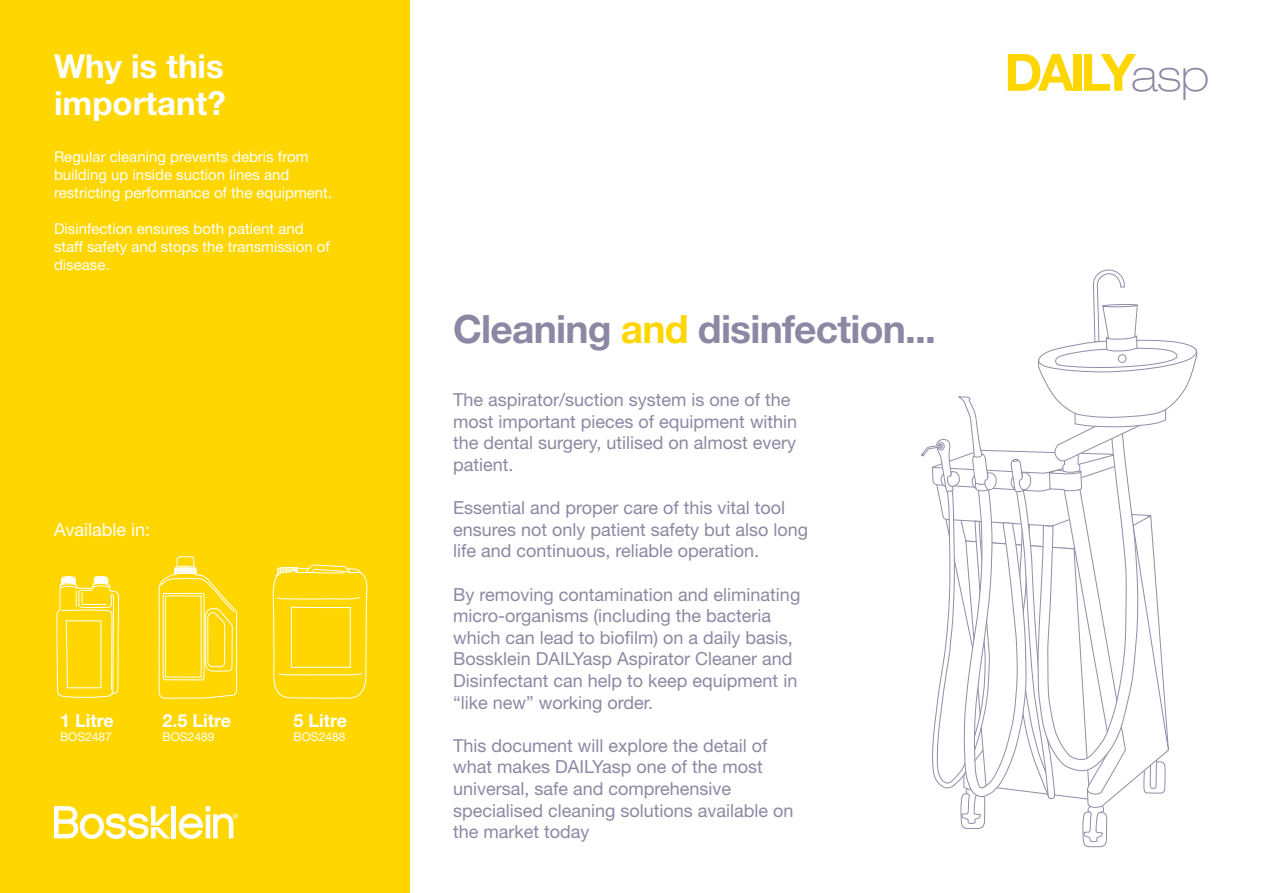
<style>
.page{position:relative;width:1263px;height:893px;background:#fff}
.page>*{position:absolute;margin:0;border:0;box-sizing:border-box;transform-origin:0 0}
.t1{font:700 51.45px "Helvetica Neue LT Std";letter-spacing:-.08em;color:#ffd600}
.Body_text_7pt_Grey{font:700 39px "Helvetica Neue LT Std";letter-spacing:-.02em;color:#8c88a3}
.Body_text_7pt_Grey-2{font:700 33px/37.5px "Helvetica Neue LT Std";color:#fff}
.Body_text_7pt_Grey-3{font:18px/21.6px "Helvetica Neue LT Std";color:#8c88a3}
.Body_text_7pt_Grey-4{font:700 18px "Helvetica Neue LT Std";color:#fff}
.Body_text_7pt_Grey-5{font:18px "Helvetica Neue LT Std";color:#fff}
.Body_text_7pt_Grey-6{font:15px/18px "Helvetica Neue LT Std";color:#fff}
.Body_text_7pt_Grey-7{font:12px "Helvetica Neue LT Std";color:#fff}
.s1{font-weight:100;font-stretch:expanded;font-size:44.1px;color:#8c88a3}
.s2{color:#ffd600}
</style>
<div class="page">
<div style="left:0;top:0;width:410px;height:893px;background:#ffd600"></div>
<hr style="left:172px;top:806px;width:4px;height:32px;background:#fff">
<svg style="left:179px;top:806px;width:59px;height:33px"></svg>
<svg style="left:54px;top:806px;width:116px;height:33px"></svg>
<svg style="left:56px;top:575px;width:63px;height:123px"></svg>
<svg style="left:158px;top:556px;width:79px;height:143px"></svg>
<svg style="left:273px;top:565px;width:95px;height:134px"></svg>
<svg style="left:921px;top:269px;width:277px;height:579px"></svg>
<div style="left:1118px;top:354px;width:8px;height:9px;border:1px solid #948ca7;border-radius:50%"></div>
<p class="Body_text_7pt_Grey-2" style="left:54px;top:46px;width:173px">Why is this important?</p>
<p class="Body_text_7pt_Grey-6" style="left:54px;top:147px;width:280px">Regular cleaning prevents debris from building up inside suction lines and restricting performance of the equipment.</p>
<p class="Body_text_7pt_Grey-6" style="left:54px;top:219px;width:277px">Disinfection ensures both patient and staff safety and stops the transmission of disease.</p>
<p class="Body_text_7pt_Grey-5" style="left:54px;top:519px;width:98px">Available in:</p>
<p class="Body_text_7pt_Grey-4" style="left:60px;top:709px;width:55px">1 Litre</p>
<p class="Body_text_7pt_Grey-7" style="left:60px;top:730px;width:53px">BOS2487</p>
<p class="Body_text_7pt_Grey-4" style="left:163px;top:709px;width:70px">2.5 Litre</p>
<p class="Body_text_7pt_Grey-7" style="left:163px;top:730px;width:53px">BOS2489</p>
<p class="Body_text_7pt_Grey-4" style="left:294px;top:709px;width:55px">5 Litre</p>
<p class="Body_text_7pt_Grey-7" style="left:294px;top:730px;width:53px">BOS2488</p>
<p class="t1" style="left:1004px;top:41px;width:206px">DAILY<span class="s1">asp</span></p>
<p class="Body_text_7pt_Grey" style="left:453px;top:304px;width:484px">Cleaning <span class="s2">and</span> disinfection...</p>
<p class="Body_text_7pt_Grey-3" style="left:453px;top:389px;width:346px">The aspirator/suction system is one of the most important pieces of equipment within the dental surgery, utilised on almost every patient.</p>
<p class="Body_text_7pt_Grey-3" style="left:453px;top:497px;width:357px">Essential and proper care of this vital tool ensures not only patient safety but also long life and continuous, reliable operation.</p>
<p class="Body_text_7pt_Grey-3" style="left:453px;top:583px;width:349px">By removing contamination and eliminating micro-organisms (including the bacteria which can lead to biofilm) on a daily basis, Bossklein DAILYasp Aspirator Cleaner and Disinfectant can help to keep equipment in “like new” working order.</p>
<p class="Body_text_7pt_Grey-3" style="left:453px;top:734px;width:342px">This document will explore the detail of what makes DAILYasp one of the most universal, safe and comprehensive specialised cleaning solutions available on the market today</p>
</div>
